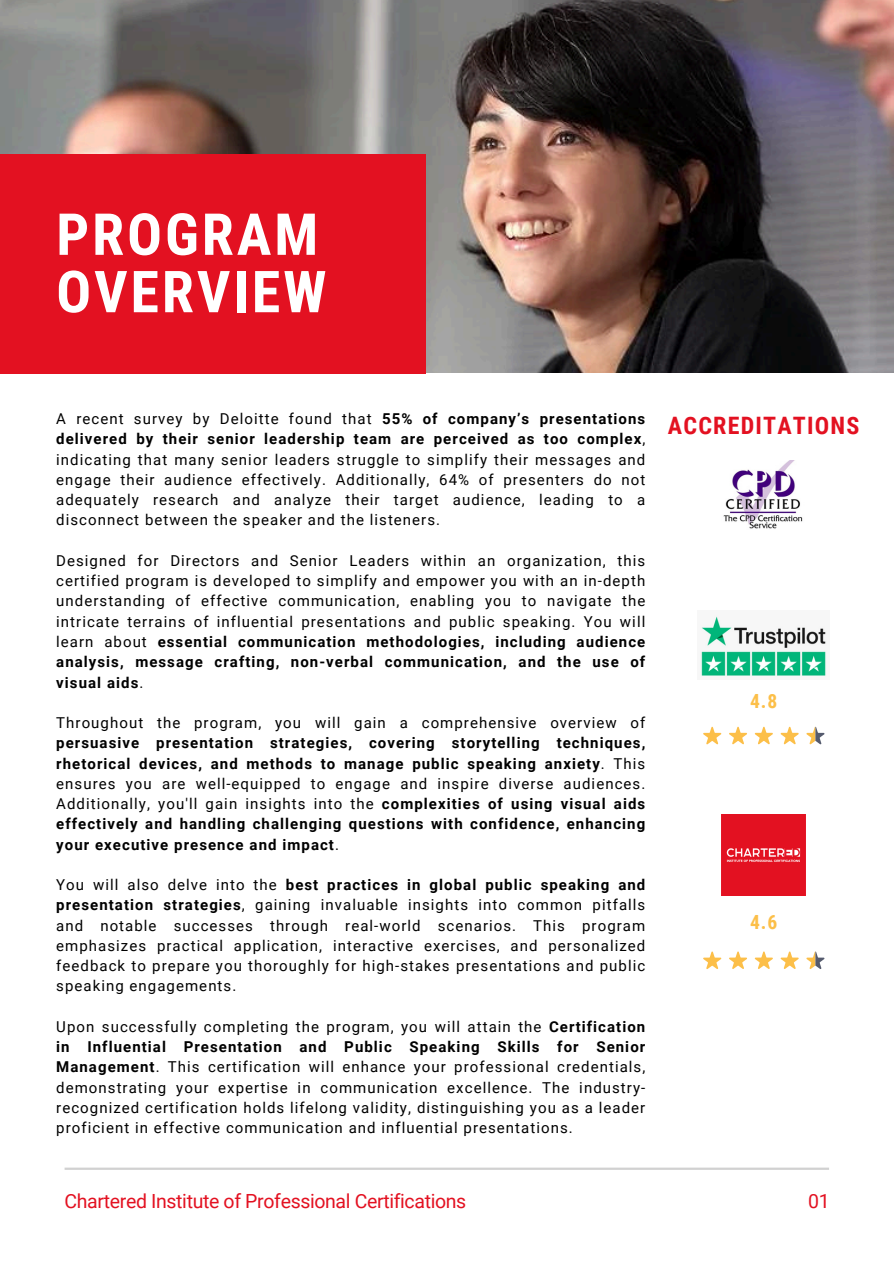
<style>
.page{position:relative;width:894px;height:1264px;background:#fff}
.page>*{position:absolute;margin:0;border:0;box-sizing:border-box;transform-origin:0 0}
.t1{font:700 57.9px/57.3px "Roboto Condensed";letter-spacing:.05em;color:#fff}
.t2{font:700 24px "Roboto Condensed";letter-spacing:.05em;color:#e31121}
.t3{font:19.5px "Roboto";letter-spacing:-.015em;color:#e31121}
.t4{font:700 19.5px "Roboto Condensed";color:#fcbf49}
.t5{font:15px/20.2px "Roboto";letter-spacing:.07em;color:#000;text-align:justify}
.t6{font:700 15px/20.2px "Roboto";letter-spacing:.07em;color:#000;text-align:justify}
.s1{font-weight:700}
.s2{font-weight:400}
</style>
<div class="page">
<img style="left:0;top:0;width:893px;height:373px">
<div style="left:0;top:155px;width:425px;height:218px;background:#e31121"></div>
<hr style="left:65px;top:1167px;width:763px;height:2px;background:#d1d1d1">
<img style="left:700px;top:616px;width:126px;height:60px">
<img style="left:721px;top:814px;width:84px;height:81px">
<svg style="left:703px;top:726px;width:121px;height:18px"></svg>
<svg style="left:703px;top:951px;width:121px;height:18px"></svg>
<img style="left:723px;top:460px;width:80px;height:69px">
<p class="t1" style="left:56px;top:206px;width:272px">PROGRAM<br>OVERVIEW</p>
<p class="t5" style="left:56px;top:409px;width:590px">A recent survey by Deloitte found that <span class="s1">55% of company’s presentations delivered by their senior leadership team are perceived as too complex</span>, indicating that many senior leaders struggle to simplify their messages and engage their audience effectively. Additionally, 64% of presenters do not adequately research and analyze their target audience, leading to a disconnect between the speaker and the listeners.</p>
<h1 class="t5" style="left:56px;top:550px;width:590px">Designed for Directors and Senior Leaders within an organization, this certified program is developed to simplify and empower you with an in-depth understanding of effective communication, enabling you to navigate the intricate terrains of influential presentations and public speaking. You will learn about <span class="s1">essential communication methodologies, including audience analysis, message crafting, non-verbal communication, and the use of visual aids</span>.</h1>
<p class="t6" style="left:56px;top:712px;width:590px"><span class="s2">Throughout the program, you will gain a comprehensive overview of </span>persuasive presentation strategies, covering storytelling techniques, rhetorical devices, and methods to manage public speaking anxiety<span class="s2">. This ensures you are well-equipped to engage and inspire diverse audiences.<br>Additionally, you'll gain insights into the</span> complexities of using visual aids effectively and handling challenging questions with confidence, enhancing your executive presence and impact<span class="s2">.</span></p>
<p class="t5" style="left:56px;top:874px;width:590px">You will also delve into the <span class="s1">best practices in global public speaking and presentation strategies</span>, gaining invaluable insights into common pitfalls and notable successes through real-world scenarios. This program emphasizes practical application, interactive exercises, and personalized feedback to prepare you thoroughly for high-stakes presentations and public speaking engagements.</p>
<p class="t5" style="left:56px;top:1016px;width:590px">Upon successfully completing the program, you will attain the <span class="s1">Certification in Influential Presentation and Public Speaking Skills for Senior Management</span>. This certification will enhance your professional credentials, demonstrating your expertise in communication excellence. The industry&shy;recognized certification holds lifelong validity, distinguishing you as a leader proficient in effective communication and influential presentations.</p>
<h3 class="t2" style="left:667px;top:411px;width:193px">ACCREDITATIONS</h3>
<p class="t4" style="left:749px;top:690px;width:29px">4.8</p>
<p class="t4" style="left:749px;top:911px;width:29px">4.6</p>
<p class="t3" style="left:65px;top:1189px;width:403px">Chartered Institute of Professional Certifications</p>
<h2 class="t3" style="left:808px;top:1189px;width:23px">01</h2>
</div>
